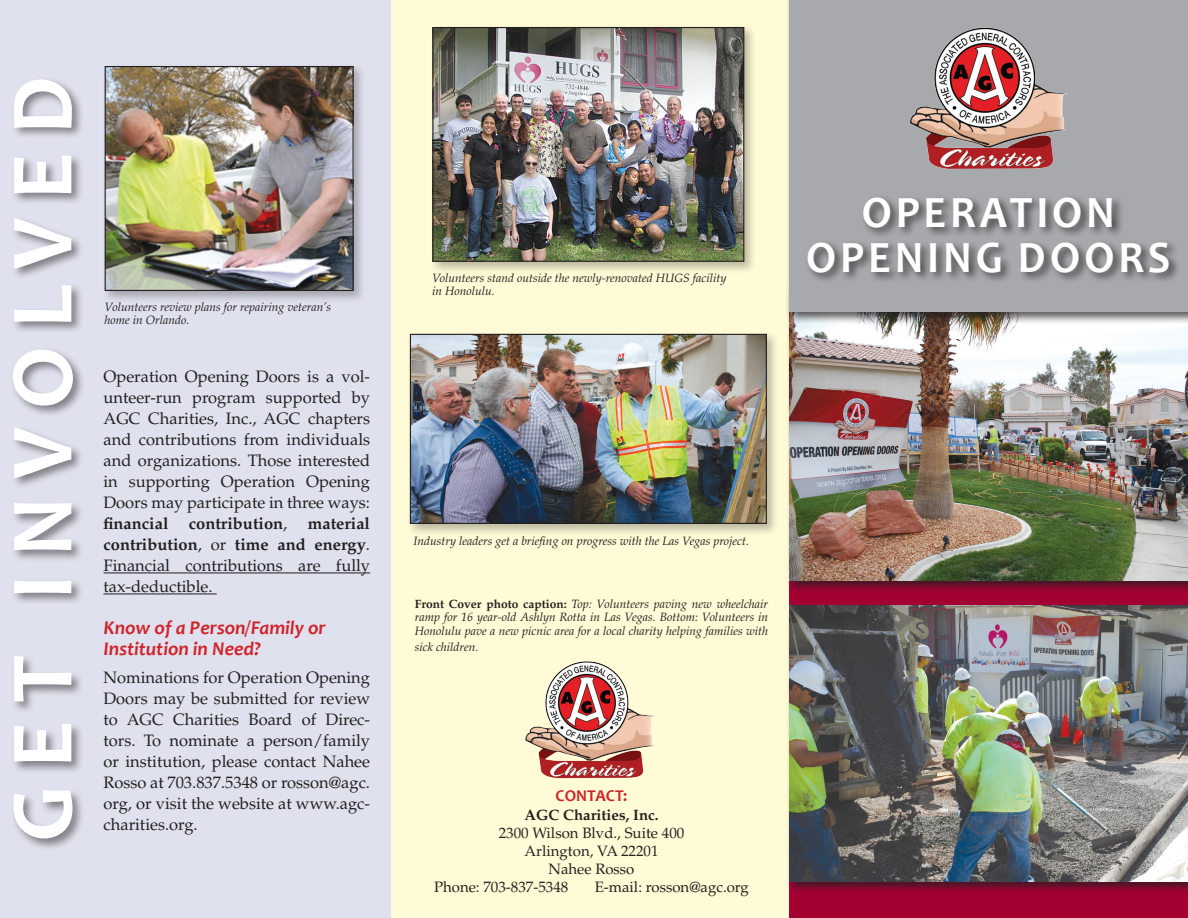
<style>
.page{position:relative;width:1188px;height:918px;background:#fff}
.page>*{position:absolute;margin:0;border:0;box-sizing:border-box;transform-origin:0 0}
.t1{font:700 90px "Candara";letter-spacing:.2em;color:#fff}
.t2{font:700 45px/45.2px "Candara";letter-spacing:.09em;color:#fff;scale:.96 1}
.t3{font:italic 700 19.5px/21px "Candara";color:#d1232a}
.t4{font:16.5px/21px "Palatino";color:#231f20;text-align:justify}
.t5{font:700 16.5px "Candara";color:#d1232a}
.t6{font:15px "Palatino";color:#231f20}
.t7{font:700 15px "Palatino";color:#231f20}
.t8{font:italic 12px/13.5px "Palatino";color:#231f20}
.s1{font-weight:700}
.s2{font-weight:700;font-style:normal}
</style>
<div class="page">
<div style="left:384px;top:0;width:405px;height:918px;background:#fffbd6"></div>
<div style="left:789px;top:497px;width:399px;height:421px;background:#a40133"></div>
<div style="left:0;top:0;width:391px;height:918px;background:#e0e1ee"></div>
<hr style="left:104px;top:572px;width:266px;height:1px;background:#231f20">
<hr style="left:104px;top:593px;width:113px;height:1px;background:#231f20">
<img style="left:525px;top:661px;width:130px;height:118px">
<div style="left:102px;top:63px;width:264px;height:240px;background:#231f20;opacity:.3"></div>
<img style="left:107px;top:68px;width:245px;height:221px">
<div style="left:105px;top:66px;width:249px;height:225px;border:1px solid #231f20"></div>
<div style="left:429px;top:24px;width:328px;height:250px;background:#231f20;opacity:.3"></div>
<img style="left:434px;top:29px;width:308px;height:231px">
<div style="left:432px;top:27px;width:312px;height:235px;border:1px solid #231f20"></div>
<div style="left:407px;top:331px;width:372px;height:205px;background:#231f20;opacity:.3"></div>
<img style="left:412px;top:336px;width:353px;height:186px">
<div style="left:410px;top:334px;width:357px;height:190px;border:1px solid #231f20"></div>
<div style="left:10px;top:76px;width:75px;height:774px;background:#231f20;opacity:.5"></div>
<div style="left:786px;top:283px;width:402px;height:310px;background:#231f20;opacity:.75"></div>
<img style="left:789px;top:325px;width:399px;height:255px">
<div style="left:786px;top:603px;width:402px;height:291px;background:#231f20;opacity:.75"></div>
<img style="left:789px;top:606px;width:399px;height:276px">
<div style="left:786px;top:0;width:402px;height:325px;background:#231f20;opacity:.75"></div>
<div style="left:789px;top:0;width:399px;height:312px;background:#a8a9ad"></div>
<img style="left:910px;top:28px;width:158px;height:141px">
<div style="left:805px;top:195px;width:376px;height:89px;background:#231f20;opacity:.75"></div>
<h1 class="t1" style="left:-12px;top:842px;width:767px;rotate:-90deg">GET INVOLVED</h1>
<p class="t8" style="left:105px;top:300px;width:228px">Volunteers review plans for repairing veteran’s home in Orlando.</p>
<p class="t4" style="left:104px;top:366px;width:268px">Operation Opening Doors is a vol&shy;unteer-run program supported by AGC Charities, Inc., AGC chapters and contributions from individuals and organizations. Those interested in supporting Operation Opening Doors may participate in three ways: <span class="s1">financial contribution</span>, <span class="s1">material contribution</span>, or <span class="s1">time and energy</span>.<br>Financial contributions are fully tax-deductible.</p>
<p class="t3" style="left:104px;top:617px;width:224px">Know of a Person/Family or<br>Institution in Need?</p>
<p class="t4" style="left:104px;top:667px;width:268px">Nominations for Operation Opening Doors may be submitted for review to AGC Charities Board of Direc&shy;tors. To nominate a person/family or institution, please contact Nahee Rosso at 703.837.5348 or rosson@agc. org, or visit the website at www.agc&shy;charities.org.</p>
<p class="t8" style="left:432px;top:271px;width:296px">Volunteers stand outside the newly-renovated HUGS facility in Honolulu.</p>
<h2 class="t2" style="left:806px;top:189px;width:210px;text-indent:56px">OPERATION<br>OPENING</h2>
<h2 class="t2" style="left:1018px;top:234px;width:160px">DOORS</h2>
<p class="t8" style="left:413px;top:534px;width:337px">Industry leaders get a briefing on progress with the Las Vegas project.</p>
<p class="t8" style="left:415px;top:597px;width:355px;text-align:justify"><span class="s2">Front Cover photo caption:</span> Top: Volunteers paving new wheelchair ramp for 16 year-old Ashlyn Rotta in Las Vegas. Bottom: Volunteers in Honolulu pave a new picnic area for a local charity helping families with</p>
<p class="t8" style="left:415px;top:640px;width:65px">sick children.</p>
<p class="t5" style="left:556px;top:786px;width:73px">CONTACT:</p>
<p class="t7" style="left:524px;top:806px;width:136px">AGC Charities, Inc.</p>
<p class="t6" style="left:499px;top:824px;width:187px">2300 Wilson Blvd., Suite 400</p>
<p class="t6" style="left:525px;top:842px;width:135px">Arlington, VA 22201</p>
<p class="t6" style="left:549px;top:860px;width:87px">Nahee Rosso</p>
<p class="t6" style="left:434px;top:878px;width:136px">Phone: 703-837-5348</p>
<p class="t6" style="left:595px;top:878px;width:156px">E-mail: rosson@agc.org</p>
</div>
